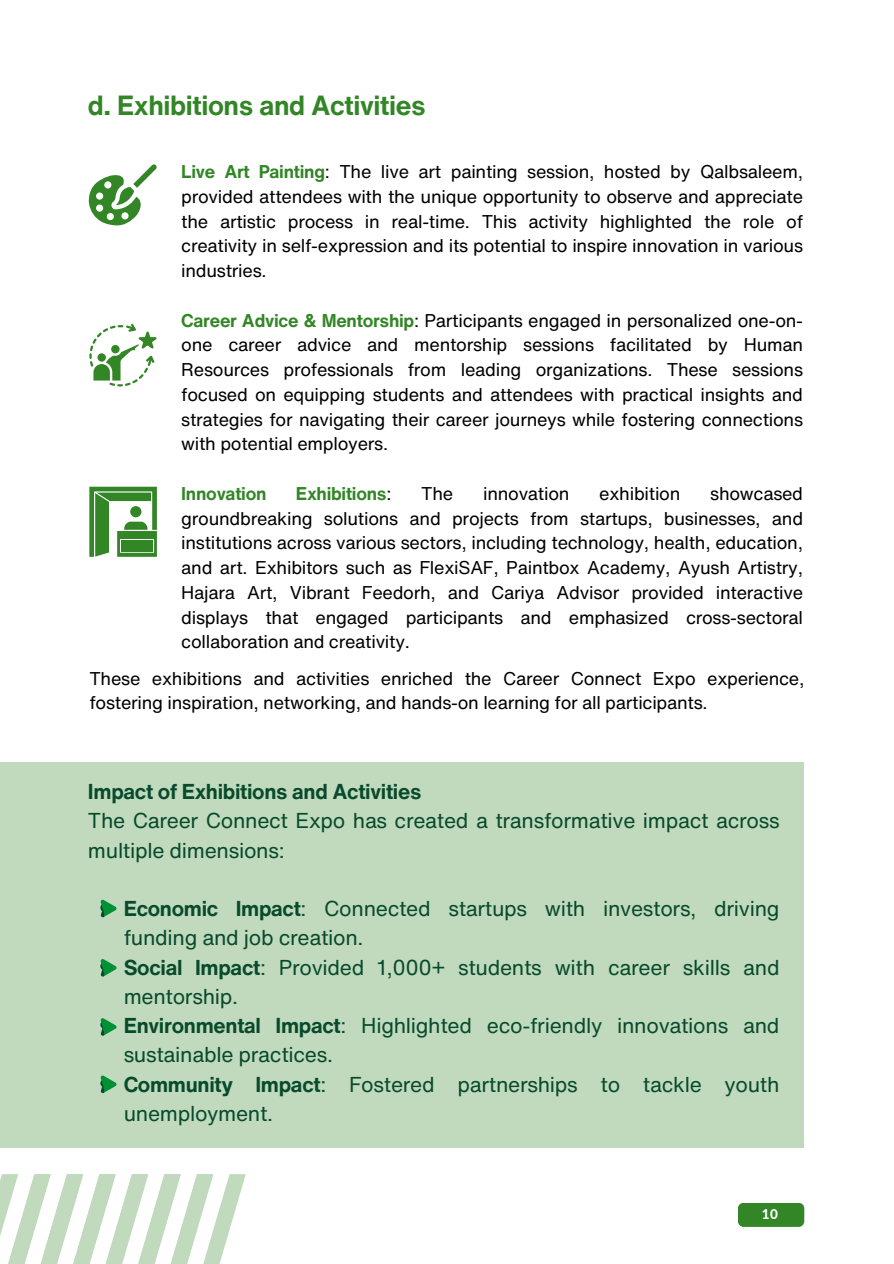
<style>
.page{position:relative;width:894px;height:1264px;background:#fff}
.page>*{position:absolute;margin:0;border:0;box-sizing:border-box;transform-origin:0 0}
.t1{font:700 27px "Helvetica Now Text";letter-spacing:-.015em;color:#328626}
.t2{font:21px/29.2px "Helvetica Now Text";letter-spacing:-.015em;color:#084b2c}
.t3{font:18px/24.8px "Helvetica Now Text";letter-spacing:-.015em;color:#000;text-align:justify}
.t4{font:700 18px "Helvetica Now Text";letter-spacing:-.015em;color:#328626}
.t5{font:800 13.5px "Lato";color:#fff}
.s1{font-weight:700;color:#328626}
.s2{font-weight:400;color:#000}
.s3{font-weight:700}
</style>
<div class="page">
<div style="left:737px;top:1202px;width:67px;height:24px;background:#328626;border-radius:6px"></div>
<svg style="left:0;top:1174px;width:246px;height:89px"></svg>
<div style="left:0;top:762px;width:803px;height:385px;background:#c1dabe"></div>
<svg style="left:100px;top:899px;width:17px;height:18px"></svg>
<svg style="left:100px;top:959px;width:17px;height:18px"></svg>
<svg style="left:100px;top:1018px;width:17px;height:18px"></svg>
<svg style="left:100px;top:1075px;width:17px;height:18px"></svg>
<svg style="left:89px;top:324px;width:68px;height:62px"></svg>
<svg style="left:89px;top:486px;width:68px;height:70px"></svg>
<svg style="left:88px;top:164px;width:69px;height:62px"></svg>
<p class="t1" style="left:88px;top:85px;width:339px">d. Exhibitions and Activities</p>
<p class="t3" style="left:181px;top:159px;width:623px"><span class="s1">Live Art Painting</span>: The live art painting session, hosted by Qalbsaleem, provided attendees with the unique opportunity to observe and appreciate the artistic process in real-time. This activity highlighted the role of creativity in self-expression and its potential to inspire innovation in various industries.</p>
<h2 class="t3" style="left:181px;top:307px;width:623px"><span class="s1">Career Advice &amp; Mentorship</span>: Participants engaged in personalized one-on&shy;one career advice and mentorship sessions facilitated by Human Resources professionals from leading organizations. These sessions focused on equipping students and attendees with practical insights and strategies for navigating their career journeys while fostering connections with potential employers.</h2>
<p class="t4" style="left:181px;top:480px;width:87px">Innovation</p>
<p class="t4" style="left:296px;top:480px;width:97px">Exhibitions<span class="s2">:</span></p>
<p class="t3" style="left:421px;top:481px;width:34px">The</p>
<p class="t3" style="left:483px;top:481px;width:88px">innovation</p>
<p class="t3" style="left:599px;top:481px;width:83px">exhibition</p>
<p class="t3" style="left:181px;top:481px;width:623px;text-indent:529px">showcased groundbreaking solutions and projects from startups, businesses, and institutions across various sectors, including technology, health, education, and art. Exhibitors such as FlexiSAF, Paintbox Academy, Ayush Artistry, Hajara Art, Vibrant Feedorh, and Cariya Advisor provided interactive displays that engaged participants and emphasized cross-sectoral collaboration and creativity.</p>
<p class="t3" style="left:89px;top:665px;width:716px">These exhibitions and activities enriched the Career Connect Expo experience, fostering inspiration, networking, and hands-on learning for all participants.</p>
<p class="t2" style="left:88px;top:776px;width:693px"><span class="s3">Impact of Exhibitions and Activities<br></span>The Career Connect Expo has created a transformative impact across multiple dimensions:</p>
<p class="t2" style="left:124px;top:893px;width:657px"><span class="s3">Economic Impact</span>: Connected startups with investors, driving funding and job creation.</p>
<p class="t2" style="left:124px;top:952px;width:657px"><span class="s3">Social Impact</span>: Provided 1,000+ students with career skills and mentorship.</p>
<p class="t2" style="left:124px;top:1010px;width:657px"><span class="s3">Environmental Impact</span>: Highlighted eco-friendly innovations and sustainable practices.</p>
<p class="t2" style="left:124px;top:1069px;width:657px"><span class="s3">Community Impact</span>: Fostered partnerships to tackle youth unemployment.</p>
<h1 class="t5" style="left:761px;top:1205px;width:18px">10</h1>
</div>
